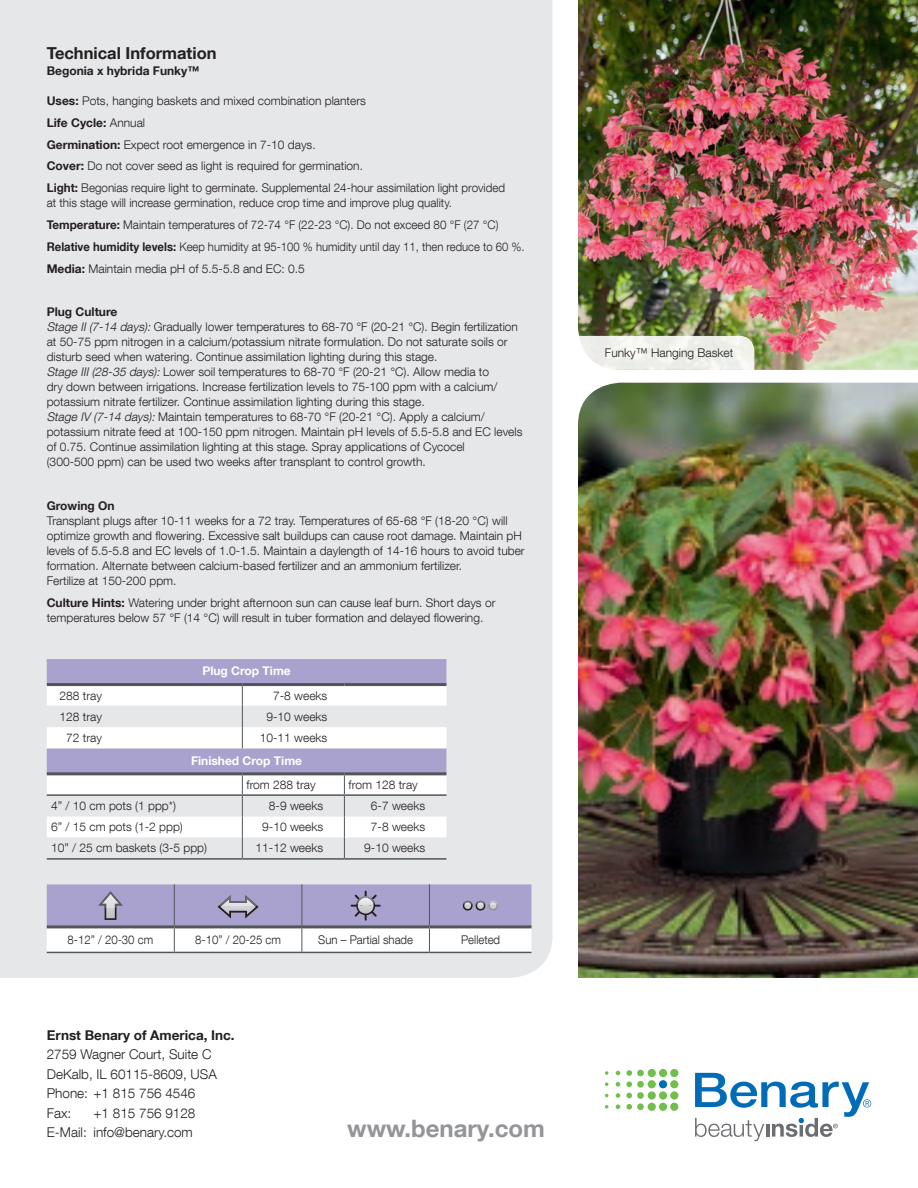
<style>
.page{position:relative;width:918px;height:1188px;background:#fff}
.page>*{position:absolute;margin:0;border:0;box-sizing:border-box;transform-origin:0 0}
.t1{font:700 24px "Helvetica Neue LT Com";color:#939598}
.t2{font:700 16.5px "Helvetica Neue LT Com";color:#231f20}
.t3{font:300 13.5px/19.5px "Helvetica Neue LT Com";color:#231f20}
.t4{font:700 13.5px "Helvetica Neue LT Com";color:#231f20}
.t5{font:300 12px/15px "Helvetica Neue LT Com";color:#231f20}
.t6{font:300 12px "Helvetica Neue LT Com";color:#231f20;scale:.94 1}
.t7{font:300 12px "Helvetica Neue LT Com";color:#231f20;scale:.95 1}
.t8{font:700 12px "Helvetica Neue LT Com";color:#231f20}
.t9{font:700 12px "Helvetica Neue LT Com";color:#fff}
.s1{font-weight:700}
.s2{font-weight:300}
.s3{font-style:italic}
</style>
<div class="page">
<svg style="left:605px;top:1071px;width:3px;height:4px"></svg>
<svg style="left:605px;top:1082px;width:3px;height:4px"></svg>
<div style="left:659px;top:1069px;width:8px;height:8px;background:#70bf4c;border-radius:50%"></div>
<div style="left:659px;top:1080px;width:8px;height:8px;background:#006cb7;border-radius:50%"></div>
<div style="left:659px;top:1091px;width:8px;height:9px;background:#70bf4c;border-radius:50%"></div>
<div style="left:648px;top:1069px;width:8px;height:8px;background:#70bf4c;border-radius:50%"></div>
<div style="left:648px;top:1080px;width:8px;height:8px;background:#70bf4c;border-radius:50%"></div>
<div style="left:648px;top:1091px;width:8px;height:9px;background:#70bf4c;border-radius:50%"></div>
<div style="left:637px;top:1070px;width:7px;height:6px;background:#70bf4c;border-radius:50%"></div>
<div style="left:637px;top:1081px;width:7px;height:7px;background:#70bf4c;border-radius:50%"></div>
<div style="left:637px;top:1092px;width:7px;height:7px;background:#70bf4c;border-radius:50%"></div>
<svg style="left:626px;top:1070px;width:6px;height:17px"></svg>
<svg style="left:626px;top:1093px;width:6px;height:5px"></svg>
<svg style="left:616px;top:1071px;width:4px;height:4px"></svg>
<svg style="left:616px;top:1082px;width:4px;height:5px"></svg>
<svg style="left:616px;top:1093px;width:4px;height:5px"></svg>
<div style="left:670px;top:1069px;width:8px;height:8px;background:#70bf4c;border-radius:50%"></div>
<div style="left:670px;top:1080px;width:8px;height:8px;background:#70bf4c;border-radius:50%"></div>
<div style="left:670px;top:1091px;width:8px;height:9px;background:#70bf4c;border-radius:50%"></div>
<svg style="left:605px;top:1105px;width:3px;height:4px"></svg>
<div style="left:659px;top:1103px;width:8px;height:8px;background:#70bf4c;border-radius:50%"></div>
<div style="left:648px;top:1103px;width:8px;height:8px;background:#70bf4c;border-radius:50%"></div>
<div style="left:637px;top:1103px;width:7px;height:7px;background:#70bf4c;border-radius:50%"></div>
<svg style="left:626px;top:1104px;width:6px;height:6px"></svg>
<svg style="left:616px;top:1104px;width:4px;height:5px"></svg>
<div style="left:670px;top:1103px;width:8px;height:8px;background:#70bf4c;border-radius:50%"></div>
<svg style="left:695px;top:1073px;width:176px;height:68px"></svg>
<div style="left:0;top:0;width:552px;height:978px;background:#e6e7e9"></div>
<img style="left:578px;top:0;width:340px;height:370px">
<img style="left:578px;top:383px;width:340px;height:595px">
<hr style="left:47px;top:952px;width:127px;height:1px;background:#515659">
<hr style="left:174px;top:952px;width:128px;height:1px;background:#515659">
<hr style="left:302px;top:952px;width:127px;height:1px;background:#515659">
<hr style="left:429px;top:952px;width:102px;height:1px;background:#515659">
<svg style="left:47px;top:884px;width:484px;height:68px"></svg>
<svg style="left:578px;top:336px;width:176px;height:34px"></svg>
<div style="left:47px;top:659px;width:399px;height:24px;background:#aaa2ce"></div>
<svg style="left:47px;top:686px;width:399px;height:20px"></svg>
<svg style="left:47px;top:706px;width:399px;height:152px"></svg>
<hr style="left:47px;top:683px;width:195px;height:3px;background:#515659">
<hr style="left:242px;top:683px;width:102px;height:3px;background:#515659">
<hr style="left:344px;top:683px;width:102px;height:3px;background:#515659">
<svg style="left:242px;top:686px;width:1px;height:62px"></svg>
<hr style="left:47px;top:772px;width:195px;height:3px;background:#515659">
<hr style="left:242px;top:772px;width:102px;height:3px;background:#515659">
<hr style="left:344px;top:772px;width:102px;height:3px;background:#515659">
<hr style="left:47px;top:858px;width:195px;height:2px;background:#515659">
<svg style="left:242px;top:775px;width:1px;height:83px"></svg>
<hr style="left:242px;top:858px;width:102px;height:2px;background:#515659">
<svg style="left:344px;top:775px;width:1px;height:83px"></svg>
<hr style="left:344px;top:858px;width:102px;height:2px;background:#515659">
<hr style="left:47px;top:794px;width:195px;height:2px;background:#515659">
<hr style="left:242px;top:794px;width:102px;height:2px;background:#515659">
<hr style="left:344px;top:794px;width:102px;height:2px;background:#515659">
<p class="t2" style="left:47px;top:42px;width:171px">Technical Information</p>
<p class="t8" style="left:47px;top:63px;width:154px">Begonia x hybrida Funky™</p>
<p class="t5" style="left:47px;top:93px;width:321px"><span class="s1">Uses:</span> Pots, hanging baskets and mixed combination planters</p>
<p class="t8" style="left:47px;top:115px;width:100px">Life Cycle: <span class="s2">Annual</span></p>
<p class="t5" style="left:47px;top:137px;width:270px"><span class="s1">Germination:</span> Expect root emergence in 7-10 days.</p>
<p class="t5" style="left:47px;top:158px;width:318px"><span class="s1">Cover:</span> Do not cover seed as light is required for germination.</p>
<p class="t5" style="left:47px;top:180px;width:460px"><span class="s1">Light:</span> Begonias require light to germinate. Supplemental 24-hour assimilation light provided at this stage will increase germination, reduce crop time and improve plug quality.</p>
<p class="t5" style="left:47px;top:217px;width:453px"><span class="s1">Temperature:</span> Maintain temperatures of 72-74 °F (22-23 °C). Do not exceed 80 °F (27 °C)</p>
<p class="t6" style="left:47px;top:239px;width:510px"><span class="s1">Relative humidity levels:</span> Keep humidity at 95-100 % humidity until day 11, then reduce to 60 %.</p>
<p class="t5" style="left:47px;top:261px;width:260px"><span class="s1">Media:</span> Maintain media pH of 5.5-5.8 and EC: 0.5</p>
<p class="t5" style="left:47px;top:304px;width:477px"><span class="s1">Plug Culture<br></span><span class="s3">Stage II(7-14 days):</span>Gradually lower temperatures to 68-70 °F (20-21 °C). Begin fertilization at 50-75 ppm nitrogen in a calcium/potassium nitrate formulation. Do not saturate soils or disturb seed when watering. Continue assimilation lighting during this stage.<br><span class="s3">Stage III(28-35 days):</span>Lower soil temperatures to 68-70 °F (20-21 °C). Allow media to<br>dry down between irrigations. Increase fertilization levels to 75-100 ppm with a calcium/ potassium nitrate fertilizer. Continue assimilation lighting during this stage.<br><span class="s3">Stage IV (7-14 days):</span>Maintain temperatures to 68-70 °F (20-21 °C). Apply a calcium/ potassium nitrate feed at 100-150 ppm nitrogen. Maintain pH levels of 5.5-5.8 and EC levels of 0.75. Continue assimilation lighting at this stage. Spray applications of Cycocel<br>(300-500 ppm) can be used two weeks after transplant to control growth.</p>
<p class="t5" style="left:47px;top:498px;width:479px"><span class="s1">Growing On<br></span>Transplant plugs after 10-11 weeks for a 72 tray. Temperatures of 65-68 °F (18-20 °C) will optimize growth and flowering. Excessive salt buildups can cause root damage. Maintain pH levels of 5.5-5.8 and EC levels of 1.0-1.5. Maintain a daylength of 14-16 hours to avoid tuber formation. Alternate between calcium-based fertilizer and an ammonium fertilizer.<br>Fertilize at 150-200 ppm.</p>
<p class="t5" style="left:47px;top:595px;width:450px"><span class="s1">Culture Hints:</span> Watering under bright afternoon sun can cause leaf burn. Short days or temperatures below 57 °F (14 °C) will result in tuber formation and delayed flowering.</p>
<p class="t9" style="left:202px;top:663px;width:90px">Plug Crop Time</p>
<p class="t5" style="left:60px;top:688px;width:44px">288 tray</p>
<p class="t5" style="left:273px;top:688px;width:56px">7-8 weeks</p>
<p class="t5" style="left:60px;top:709px;width:44px">128 tray</p>
<p class="t5" style="left:266px;top:709px;width:62px">9-10 weeks</p>
<p class="t5" style="left:66px;top:730px;width:37px">72 tray</p>
<p class="t5" style="left:260px;top:730px;width:69px">10-11 weeks</p>
<p class="t9" style="left:191px;top:753px;width:113px">Finished Crop Time</p>
<p class="t5" style="left:247px;top:777px;width:71px">from 288 tray</p>
<p class="t5" style="left:349px;top:777px;width:71px">from 128 tray</p>
<p class="t5" style="left:51px;top:798px;width:126px">4” / 10 cm pots (1 ppp*)</p>
<p class="t5" style="left:269px;top:798px;width:56px">8-9 weeks</p>
<p class="t5" style="left:371px;top:798px;width:56px">6-7 weeks</p>
<p class="t5" style="left:51px;top:819px;width:133px">6” / 15 cm pots (1-2 ppp)</p>
<p class="t5" style="left:262px;top:819px;width:62px">9-10 weeks</p>
<p class="t5" style="left:371px;top:819px;width:56px">7-8 weeks</p>
<p class="t5" style="left:51px;top:840px;width:158px">10” / 25 cm baskets (3-5 ppp)</p>
<p class="t5" style="left:256px;top:840px;width:69px">11-12 weeks</p>
<p class="t5" style="left:364px;top:840px;width:62px">9-10 weeks</p>
<p class="t7" style="left:67px;top:933px;width:92px">8-12” / 20-30 cm</p>
<p class="t7" style="left:195px;top:933px;width:92px">8-10” / 20-25 cm</p>
<p class="t7" style="left:318px;top:933px;width:101px">Sun – Partial shade</p>
<p class="t7" style="left:461px;top:933px;width:43px">Pelleted</p>
<p class="t4" style="left:47px;top:1027px;width:189px">Ernst Benary of America, Inc.</p>
<p class="t3" style="left:47px;top:1045px;width:172px">2759 Wagner Court, Suite C<br>DeKalb, IL 60115-8609, USA<br>Phone: +1 815 756 4546<br>Fax:</p>
<p class="t3" style="left:47px;top:1103px;width:150px;text-align:right">+1 815 756 9128<br>E-Mail: info@benary.com</p>
<h1 class="t1" style="left:347px;top:1113px;width:199px">www.benary.com</h1>
<p class="t5" style="left:605px;top:345px;width:130px">Funky™ Hanging Basket</p>
</div>
